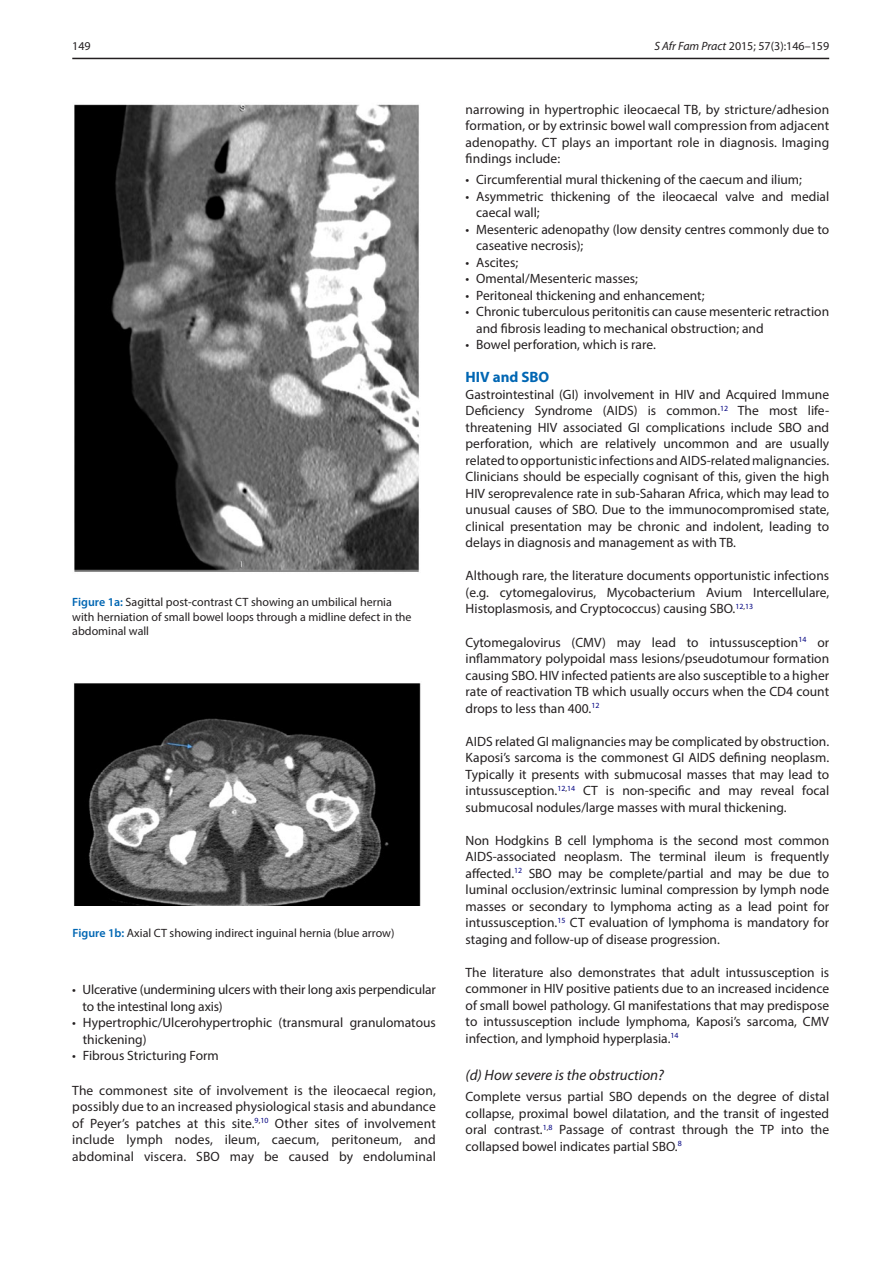
<style>
.page{position:relative;width:893px;height:1263px;background:#fff}
.page>*{position:absolute;margin:0;border:0;box-sizing:border-box;transform-origin:0 0}
.t1{font:italic 15px "Myriad Pro";color:#231f20}
.t2{font:700 15px "Myriad Pro";color:#0166b3}
.t3{font:13.5px/16.5px "Myriad Pro";color:#231f20;text-align:justify}
.t4{font:12px/14.4px "Myriad Pro";color:#231f20}
.s1{font-style:italic}
.s2{font-weight:600;color:#0166b3}
</style>
<div class="page">
<hr style="left:72px;top:58px;width:757px;height:1px;background:#231f20">
<img style="left:74px;top:104px;width:345px;height:468px">
<img style="left:74px;top:683px;width:347px;height:222px">
<p class="t4" style="left:72px;top:39px;width:20px">149</p>
<p class="t4" style="left:654px;top:39px;width:176px"><span class="s1">S Afr Fam Pract</span> 2015; 57(3):146–159</p>
<p class="t4" style="left:72px;top:595px;width:341px"><span class="s2">Figure 1a:</span> Sagittal post-contrast CT showing an umbilical hernia with herniation of small bowel loops through a midline defect in the abdominal wall</p>
<p class="t4" style="left:73px;top:926px;width:323px"><span class="s2">Figure 1b:</span> Axial CT showing indirect inguinal hernia (blue arrow)</p>
<p class="t3" style="left:83px;top:981px;width:355px;text-indent:-10px">• Ulcerative (undermining ulcers with their long axis perpendicular to the intestinal long axis)</p>
<p class="t3" style="left:83px;top:1014px;width:354px;text-indent:-11px">• Hypertrophic/Ulcerohypertrophic (transmural granulomatous thickening)</p>
<p class="t3" style="left:72px;top:1047px;width:148px">• Fibrous Stricturing Form</p>
<p class="t3" style="left:72px;top:1081px;width:365px">The commonest site of involvement is the ileocaecal region, possibly due to an increased physiological stasis and abundance of Peyer’s patches at this site.<sup>9</sup><sup>,</sup><sup>10</sup> Other sites of involvement include lymph nodes, ileum, caecum, peritoneum, and abdominal viscera. SBO may be caused by endoluminal</p>
<p class="t3" style="left:466px;top:101px;width:365px">narrowing in hypertrophic ileocaecal TB, by stricture/adhesion formation, or by extrinsic bowel wall compression from adjacent adenopathy. CT plays an important role in diagnosis. Imaging findings include:</p>
<p class="t3" style="left:466px;top:171px;width:338px">• Circumferential mural thickening of the caecum and ilium;</p>
<p class="t3" style="left:476px;top:188px;width:355px;text-indent:-11px">• Asymmetric thickening of the ileocaecal valve and medial caecal wall;</p>
<p class="t3" style="left:476px;top:221px;width:355px;text-indent:-11px">• Mesenteric adenopathy (low density centres commonly due to caseative necrosis);</p>
<p class="t3" style="left:466px;top:254px;width:54px">• Ascites;</p>
<p class="t3" style="left:466px;top:270px;width:174px">• Omental/Mesenteric masses;</p>
<p class="t3" style="left:466px;top:287px;width:240px">• Peritoneal thickening and enhancement;</p>
<p class="t3" style="left:476px;top:303px;width:354px;text-indent:-11px">• Chronic tuberculous peritonitis can cause mesenteric retraction and fibrosis leading to mechanical obstruction; and</p>
<p class="t3" style="left:466px;top:336px;width:192px">• Bowel perforation, which is rare.</p>
<p class="t2" style="left:466px;top:368px;width:85px">HIV and SBO</p>
<p class="t3" style="left:466px;top:386px;width:365px">Gastrointestinal (GI) involvement in HIV and Acquired Immune Deficiency Syndrome (AIDS) is common.<sup>12</sup> The most life&shy;threatening HIV associated GI complications include SBO and perforation, which are relatively uncommon and are usually related to opportunistic infections and AIDS-related malignancies.<br>Clinicians should be especially cognisant of this, given the high HIV seroprevalence rate in sub-Saharan Africa, which may lead to unusual causes of SBO. Due to the immunocompromised state, clinical presentation may be chronic and indolent, leading to delays in diagnosis and management as with TB.</p>
<p class="t3" style="left:466px;top:567px;width:365px">Although rare, the literature documents opportunistic infections (e.g. cytomegalovirus, Mycobacterium Avium Intercellulare, Histoplasmosis, and Cryptococcus) causing SBO.<sup>12</sup><sup>,</sup><sup>13</sup></p>
<p class="t3" style="left:466px;top:633px;width:365px">Cytomegalovirus (CMV) may lead to intussusception<sup>14</sup> or inflammatory polypoidal mass lesions/pseudotumour formation causing SBO. HIV infected patients are also susceptible to a higher rate of reactivation TB which usually occurs when the CD4 count drops to less than 400.<sup>12</sup></p>
<p class="t3" style="left:466px;top:732px;width:365px">AIDS related GI malignancies may be complicated by obstruction.<br>Kaposi’s sarcoma is the commonest GI AIDS defining neoplasm.<br>Typically it presents with submucosal masses that may lead to intussusception.<sup>12</sup><sup>,</sup><sup>14</sup> CT is non-specific and may reveal focal submucosal nodules/large masses with mural thickening.</p>
<p class="t3" style="left:466px;top:831px;width:365px">Non Hodgkins B cell lymphoma is the second most common AIDS-associated neoplasm. The terminal ileum is frequently affected.<sup>12</sup> SBO may be complete/partial and may be due to luminal occlusion/extrinsic luminal compression by lymph node masses or secondary to lymphoma acting as a lead point for intussusception.<sup>15</sup> CT evaluation of lymphoma is mandatory for staging and follow-up of disease progression.</p>
<p class="t3" style="left:466px;top:963px;width:365px">The literature also demonstrates that adult intussusception is commoner in HIV positive patients due to an increased incidence of small bowel pathology. GI manifestations that may predispose to intussusception include lymphoma, Kaposi’s sarcoma, CMV infection, and lymphoid hyperplasia.<sup>14</sup></p>
<p class="t1" style="left:466px;top:1066px;width:200px">(d) How severe is the obstruction?</p>
<p class="t3" style="left:466px;top:1088px;width:365px">Complete versus partial SBO depends on the degree of distal collapse, proximal bowel dilatation, and the transit of ingested oral contrast.<sup>1</sup><sup>,</sup><sup>8</sup> Passage of contrast through the TP into the collapsed bowel indicates partial SBO.<sup>8</sup></p>
</div>
